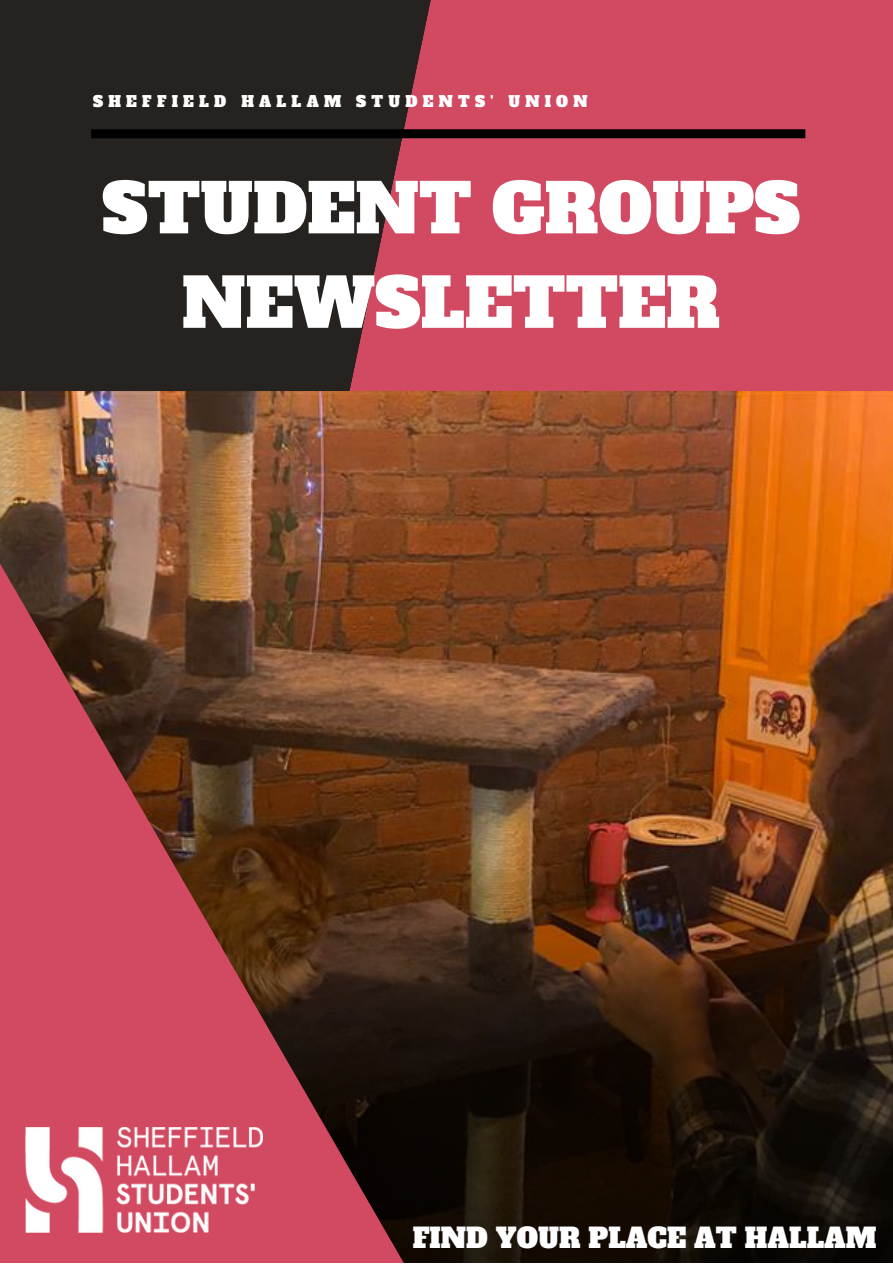
<style>
.page{position:relative;width:893px;height:1264px;background:#fff}
.page>*{position:absolute;margin:0;border:0;box-sizing:border-box;transform-origin:0 0}
.t1{font:67.5px/94.3px "Alfa Slab One";color:#fff;text-align:center}
.t2{font:26.85px "Alfa Slab One";color:#fff}
.t3{font:15px "Alfa Slab One";letter-spacing:.35em;color:#fff}
</style>
<div class="page">
<div style="left:0;top:0;width:892px;height:1262px;background:#252220"></div>
<svg style="left:349px;top:0;width:543px;height:391px;background:#c4465c"></svg>
<img style="left:0;top:391px;width:892px;height:401px">
<div style="left:91px;top:129px;width:714px;height:9px;background:#000"></div>
<img style="left:494px;top:792px;width:398px;height:470px">
<svg style="left:0;top:563px;width:494px;height:699px;background:#7e3934"></svg>
<img style="left:25px;top:1127px;width:237px;height:105px">
<p class="t3" style="left:93px;top:92px;width:496px">SHEFFIELD HALLAM STUDENTS' UNION</p>
<h1 class="t1" style="left:102px;top:162px;width:699px">STUDENT GROUPS<br>NEWSLETTER</h1>
<h2 class="t2" style="left:412px;top:1220px;width:465px">FIND YOUR PLACE AT HALLAM</h2>
</div>
